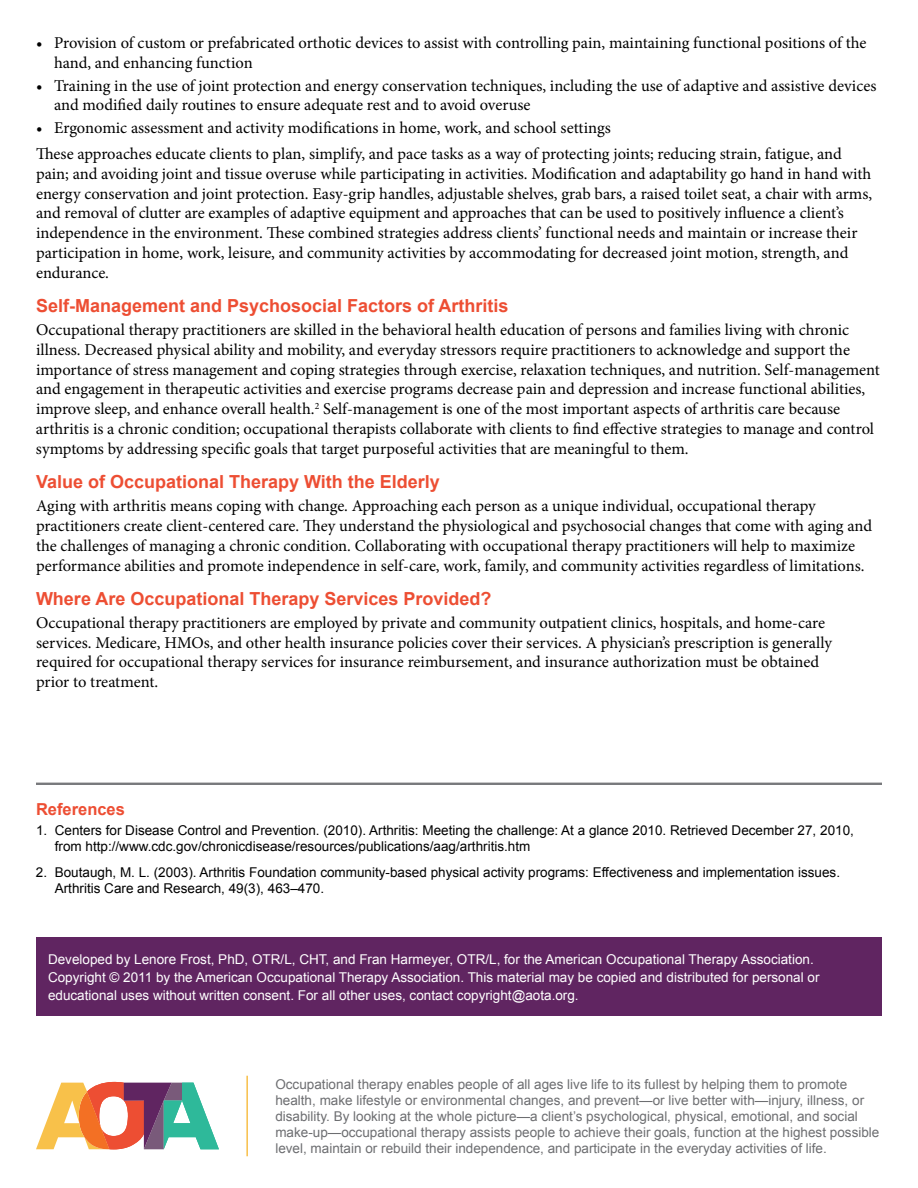
<style>
.page{position:relative;width:918px;height:1188px;background:#fff}
.page>*{position:absolute;margin:0;border:0;box-sizing:border-box;transform-origin:0 0}
.t1{font:700 18px "Arial";color:#ed4e33}
.t2{font:16.5px/19.8px "Minion Pro";color:#000}
.t3{font:700 16.5px "Arial";color:#ed4e33}
.t4{font:13.5px/16.2px "Arial";color:#6d6e71}
.t5{font:13.5px/16.5px "Arial";color:#000}
.t6{font:13.5px/18px "Arial";color:#fff}
</style>
<div class="page">
<div style="left:36px;top:938px;width:846px;height:78px;background:#602561"></div>
<svg style="left:36px;top:1082px;width:183px;height:67px"></svg>
<hr style="left:246px;top:1076px;width:2px;height:80px;background:#f8bf49">
<hr style="left:36px;top:783px;width:846px;height:1px;background:#6d6e71">
<hr style="left:36px;top:784px;width:846px;height:1px;background:#6d6e71">
<p class="t2" style="left:54px;top:33px;width:814px;text-indent:-18px">• Provision of custom or prefabricated orthotic devices to assist with controlling pain, maintaining functional positions of the hand, and enhancing function</p>
<p class="t2" style="left:54px;top:76px;width:824px;text-indent:-18px">• Training in the use of joint protection and energy conservation techniques, including the use of adaptive and assistive devices and modified daily routines to ensure adequate rest and to avoid overuse</p>
<p class="t2" style="left:36px;top:115px;width:807px;line-height:25.8px">• Ergonomic assessment and activity modifications in home, work, and school settings<br>These approaches educate clients to plan, simplify, and pace tasks as a way of protecting joints; reducing strain, fatigue, and</p>
<p class="t2" style="left:36px;top:164px;width:838px">pain; and avoiding joint and tissue overuse while participating in activities. Modification and adaptability go hand in hand with energy conservation and joint protection. Easy-grip handles, adjustable shelves, grab bars, a raised toilet seat, a chair with arms, and removal of clutter are examples of adaptive equipment and approaches that can be used to positively influence a client’s independence in the environment. These combined strategies address clients’ functional needs and maintain or increase their participation in home, work, leisure, and community activities by accommodating for decreased joint motion, strength, and endurance.</p>
<p class="t1" style="left:36px;top:294px;width:474px">Self-Management and Psychosocial Factors of Arthritis</p>
<p class="t2" style="left:36px;top:320px;width:845px">Occupational therapy practitioners are skilled in the behavioral health education of persons and families living with chronic illness. Decreased physical ability and mobility, and everyday stressors require practitioners to acknowledge and support the importance of stress management and coping strategies through exercise, relaxation techniques, and nutrition. Self-management and engagement in therapeutic activities and exercise programs decrease pain and depression and increase functional abilities, improve sleep, and enhance overall health.<sup>2</sup> Self-management is one of the most important aspects of arthritis care because arthritis is a chronic condition; occupational therapists collaborate with clients to find effective strategies to manage and control symptoms by addressing specific goals that target purposeful activities that are meaningful to them.</p>
<p class="t1" style="left:36px;top:470px;width:405px">Value of Occupational Therapy With the Elderly</p>
<p class="t2" style="left:36px;top:496px;width:838px">Aging with arthritis means coping with change. Approaching each person as a unique individual, occupational therapy practitioners create client-centered care. They understand the physiological and psychosocial changes that come with aging and the challenges of managing a chronic condition. Collaborating with occupational therapy practitioners will help to maximize performance abilities and promote independence in self-care, work, family, and community activities regardless of limitations.</p>
<p class="t1" style="left:36px;top:587px;width:457px">Where Are Occupational Therapy Services Provided?</p>
<p class="t2" style="left:36px;top:613px;width:798px">Occupational therapy practitioners are employed by private and community outpatient clinics, hospitals, and home-care services. Medicare, HMOs, and other health insurance policies cover their services. A physician’s prescription is generally required for occupational therapy services for insurance reimbursement, and insurance authorization must be obtained prior to treatment.</p>
<p class="t3" style="left:36px;top:798px;width:90px">References</p>
<p class="t5" style="left:55px;top:822px;width:801px;text-indent:-19px">1. Centers for Disease Control and Prevention. (2010). Arthritis: Meeting the challenge: At a glance 2010. Retrieved December 27, 2010, from http://www.cdc.gov/chronicdisease/resources/publications/aag/arthritis.htm</p>
<p class="t5" style="left:55px;top:864px;width:787px;text-indent:-19px">2. Boutaugh, M. L. (2003). Arthritis Foundation community-based physical activity programs: Effectiveness and implementation issues.<br>Arthritis Care and Research, 49(3), 463–470.</p>
<p class="t6" style="left:48px;top:950px;width:773px">Developed by Lenore Frost, PhD, OTR/L, CHT, and Fran Harmeyer, OTR/L, for the American Occupational Therapy Association.<br>Copyright © 2011 by the American Occupational Therapy Association. This material may be copied and distributed for personal or educational uses without written consent. For all other uses, contact copyright@aota.org.</p>
<p class="t4" style="left:275px;top:1076px;width:606px">Occupational therapy enables people of all ages live life to its fullest by helping them to promote health, make lifestyle or environmental changes, and prevent—or live better with—injury, illness, or disability. By looking at the whole picture—a client’s psychological, physical, emotional, and social make-up—occupational therapy assists people to achieve their goals, function at the highest possible level, maintain or rebuild their independence, and participate in the everyday activities of life.</p>
</div>
